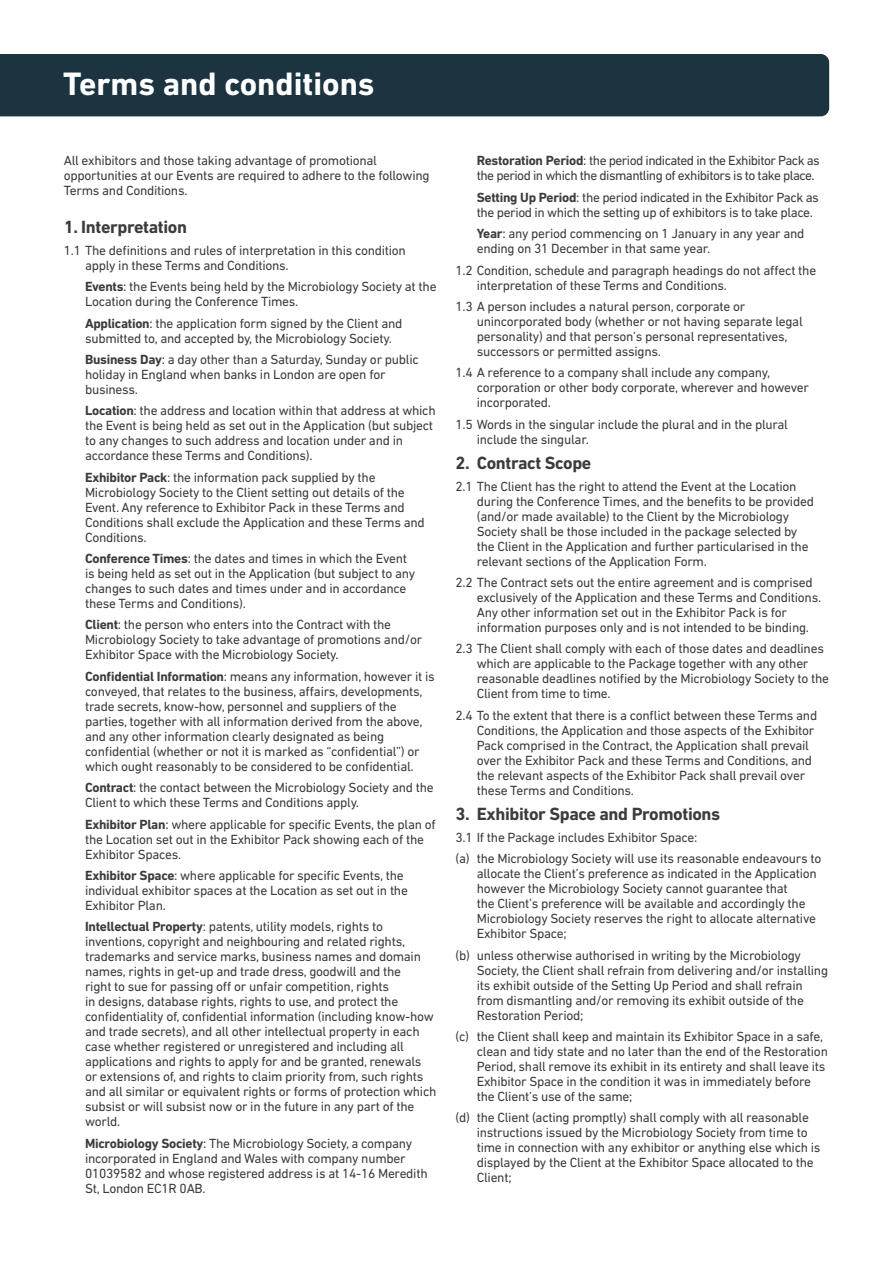
<style>
.page{position:relative;width:893px;height:1263px;background:#fff}
.page>*{position:absolute;margin:0;border:0;box-sizing:border-box;transform-origin:0 0}
.t1{font:700 33px "DIN Next LT Pro";color:#fff}
.t2{font:700 18px "DIN Next LT Pro";letter-spacing:-.02em;color:#3c3c3b}
.t3{font:13.5px/15px "DIN Next LT Pro";letter-spacing:-.02em;color:#3c3c3b}
.t4{font:13.5px/15px "DIN Next LT Pro";letter-spacing:-.04em;color:#3c3c3b}
.s1{font-weight:700}
</style>
<div class="page">
<div style="left:0;top:54px;width:829px;height:62px;background:#1c3340"></div>
<h1 class="t1" style="left:63px;top:64px;width:313px">Terms and conditions</h1>
<p class="t3" style="left:64px;top:153px;width:367px">All exhibitors and those taking advantage of promotional opportunities at our Events are required to adhere to the following<br>Terms and Conditions.</p>
<h2 class="t2" style="left:64px;top:217px;width:125px">1. Interpretation</h2>
<p class="t3" style="left:85px;top:242px;width:322px;text-indent:-21px">1.1 The definitions and rules of interpretation in this condition apply in these Terms and Conditions.</p>
<p class="t3" style="left:85px;top:279px;width:353px"><span class="s1">Events</span>: the Events being held by the Microbiology Society at the<br>Location during the Conference Times.</p>
<p class="t3" style="left:85px;top:315px;width:319px"><span class="s1">Application</span>: the application form signed by the Client and submitted to, and accepted by, the Microbiology Society.</p>
<p class="t3" style="left:85px;top:352px;width:335px"><span class="s1">Business Day</span>: a day other than a Saturday, Sunday or public holiday in England when banks in London are open for business.</p>
<p class="t3" style="left:85px;top:403px;width:352px"><span class="s1">Location</span>: the address and location within that address at which the Event is being held as set out in the Application (but subject to any changes to such address and location under and in accordance these Terms and Conditions).</p>
<p class="t3" style="left:85px;top:469px;width:341px"><span class="s1">Exhibitor Pack</span>: the information pack supplied by the Microbiology Society to the Client setting out details of the Event. Any reference to Exhibitor Pack in these Terms and Conditions shall exclude the Application and these Terms and Conditions.</p>
<p class="t3" style="left:85px;top:551px;width:332px"><span class="s1">Conference Times</span>: the dates and times in which the Event is being held as set out in the Application (but subject to any changes to such dates and times under and in accordance these Terms and Conditions).</p>
<p class="t3" style="left:85px;top:617px;width:339px"><span class="s1">Client</span>: the person who enters into the Contract with the<br>Microbiology Society to take advantage of promotions and/or<br>Exhibitor Space with the Microbiology Society.</p>
<p class="t3" style="left:85px;top:669px;width:351px"><span class="s1">Confidential Information</span>: means any information, however it is conveyed, that relates to the business, affairs, developments, trade secrets, know-how, personnel and suppliers of the parties, together with all information derived from the above, and any other information clearly designated as being confidential (whether or not it is marked as “confidential”) or which ought reasonably to be considered to be confidential.</p>
<p class="t3" style="left:85px;top:780px;width:350px"><span class="s1">Contract</span>: the contact between the Microbiology Society and the<br>Client to which these Terms and Conditions apply.</p>
<p class="t3" style="left:85px;top:816px;width:352px"><span class="s1">Exhibitor Plan</span>: where applicable for specific Events, the plan of the Location set out in the Exhibitor Pack showing each of the<br>Exhibitor Spaces.</p>
<p class="t3" style="left:85px;top:868px;width:324px"><span class="s1">Exhibitor Space</span>: where applicable for specific Events, the individual exhibitor spaces at the Location as set out in the<br>Exhibitor Plan.</p>
<p class="t3" style="left:85px;top:919px;width:353px"><span class="s1">Intellectual Property</span>: patents, utility models, rights to inventions, copyright and neighbouring and related rights, trademarks and service marks, business names and domain names, rights in get-up and trade dress, goodwill and the<br>right to sue for passing off or unfair competition, rights<br>in designs, database rights, rights to use, and protect the confidentiality of, confidential information (including know-how and trade secrets), and all other intellectual property in each case whether registered or unregistered and including all applications and rights to apply for and be granted, renewals or extensions of, and rights to claim priority from, such rights and all similar or equivalent rights or forms of protection which subsist or will subsist now or in the future in any part of the world.</p>
<p class="t3" style="left:85px;top:1135px;width:344px"><span class="s1">Microbiology Society</span>: The Microbiology Society, a company incorporated in England and Wales with company number 01039582 and whose registered address is at 14-16 Meredith St, London EC1R 0AB.</p>
<p class="t4" style="left:477px;top:153px;width:345px"><span class="s1">Restoration Period</span>: the period indicated in the Exhibitor Pack as the period in which the dismantling of exhibitors is to take place.</p>
<p class="t3" style="left:477px;top:189px;width:344px"><span class="s1">Setting Up Period</span>: the period indicated in the Exhibitor Pack as the period in which the setting up of exhibitors is to take place.</p>
<p class="t3" style="left:477px;top:226px;width:329px"><span class="s1">Year</span>: any period commencing on 1 January in any year and ending on 31 December in that same year.</p>
<p class="t3" style="left:477px;top:262px;width:341px;text-indent:-21px">1.2 Condition, schedule and paragraph headings do not affect the interpretation of these Terms and Conditions.</p>
<p class="t3" style="left:477px;top:299px;width:328px;text-indent:-21px">1.3 A person includes a natural person, corporate or unincorporated body (whether or not having separate legal personality) and that person’s personal representatives, successors or permitted assigns.</p>
<p class="t3" style="left:477px;top:365px;width:334px;text-indent:-21px">1.4 A reference to a company shall include any company, corporation or other body corporate, wherever and however incorporated.</p>
<p class="t3" style="left:477px;top:416px;width:313px;text-indent:-21px">1.5 Words in the singular include the plural and in the plural include the singular.</p>
<h2 class="t2" style="left:455px;top:453px;width:137px">2. Contract Scope</h2>
<p class="t3" style="left:477px;top:478px;width:339px;text-indent:-21px">2.1 The Client has the right to attend the Event at the Location during the Conference Times, and the benefits to be provided (and/or made available) to the Client by the Microbiology Society shall be those included in the package selected by the Client in the Application and further particularised in the relevant sections of the Application Form.</p>
<p class="t3" style="left:477px;top:575px;width:346px;text-indent:-21px">2.2 The Contract sets out the entire agreement and is comprised exclusively of the Application and these Terms and Conditions.<br>Any other information set out in the Exhibitor Pack is for information purposes only and is not intended to be binding.</p>
<p class="t3" style="left:477px;top:641px;width:354px;text-indent:-21px">2.3 The Client shall comply with each of those dates and deadlines which are applicable to the Package together with any other reasonable deadlines notified by the Microbiology Society to the Client from time to time.</p>
<p class="t3" style="left:477px;top:707px;width:342px;text-indent:-21px">2.4 To the extent that there is a conflict between these Terms and Conditions, the Application and those aspects of the Exhibitor Pack comprised in the Contract, the Application shall prevail over the Exhibitor Pack and these Terms and Conditions, and the relevant aspects of the Exhibitor Pack shall prevail over these Terms and Conditions.</p>
<h2 class="t2" style="left:455px;top:804px;width:266px">3. Exhibitor Space and Promotions</h2>
<p class="t3" style="left:455px;top:826px;width:367px;line-height:21.5px">3.1 If the Package includes Exhibitor Space:<br>(a) the Microbiology Society will use its reasonable endeavours to</p>
<p class="t3" style="left:477px;top:866px;width:342px">allocate the Client’s preference as indicated in the Application however the Microbiology Society cannot guarantee that<br>the Client’s preference will be available and accordingly the Microbiology Society reserves the right to allocate alternative Exhibitor Space;</p>
<p class="t3" style="left:477px;top:947px;width:353px;text-indent:-21px">(b) unless otherwise authorised in writing by the Microbiology Society, the Client shall refrain from delivering and/or installing its exhibit outside of the Setting Up Period and shall refrain from dismantling and/or removing its exhibit outside of the Restoration Period;</p>
<p class="t3" style="left:477px;top:1029px;width:353px;text-indent:-21px">(c) the Client shall keep and maintain its Exhibitor Space in a safe, clean and tidy state and no later than the end of the Restoration Period, shall remove its exhibit in its entirety and shall leave its Exhibitor Space in the condition it was in immediately before the Client’s use of the same;</p>
<p class="t3" style="left:477px;top:1110px;width:345px;text-indent:-21px">(d) the Client (acting promptly) shall comply with all reasonable instructions issued by the Microbiology Society from time to time in connection with any exhibitor or anything else which is displayed by the Client at the Exhibitor Space allocated to the Client;</p>
</div>
